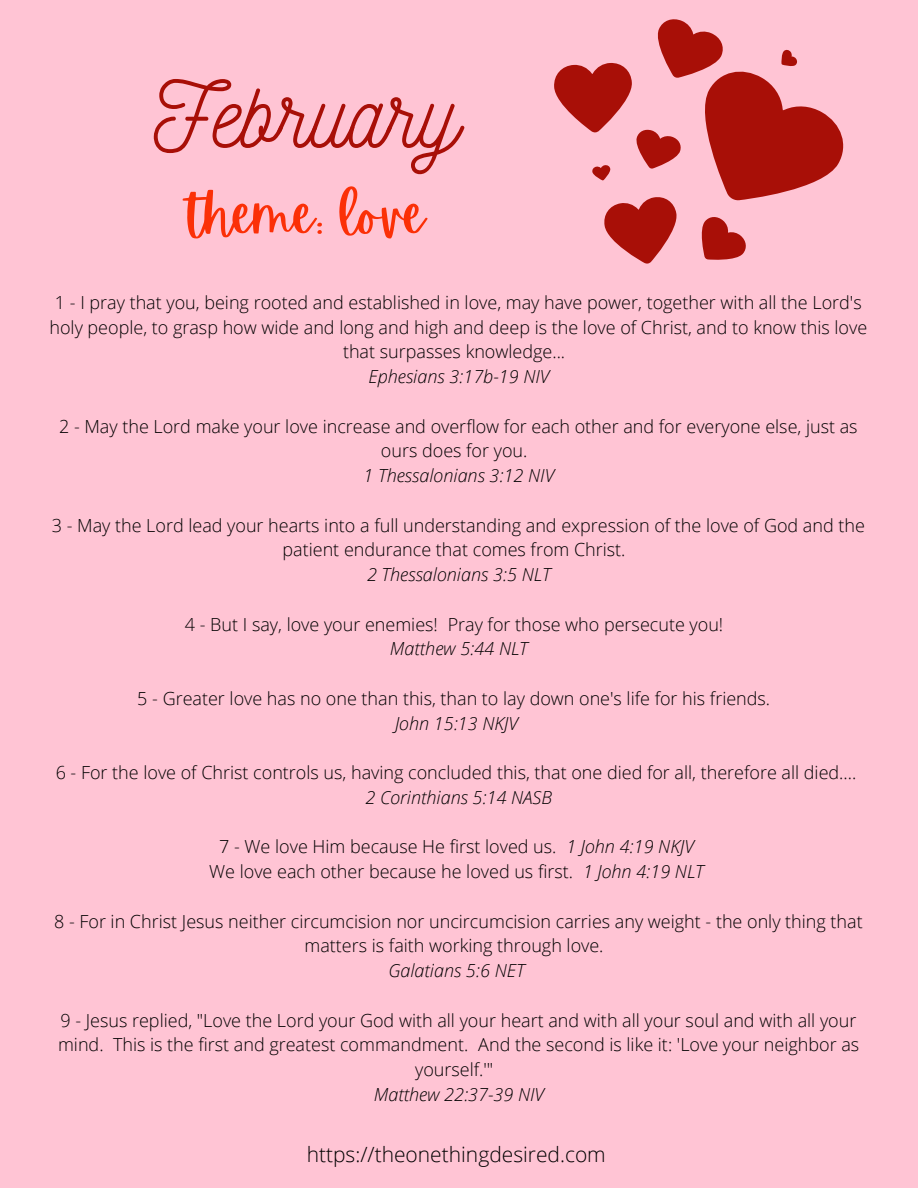
<style>
.page{position:relative;width:918px;height:1188px;background:#ffc4d4}
.page>*{position:absolute;margin:0;border:0;box-sizing:border-box;transform-origin:0 0}
.t1{font:93px "Nickainley";color:#a80f07}
.t2{font:54px "Apricots";color:#fb3007}
.t3{font:300 21px "Open Sans";color:#000}
.t4{font:300 18px/24.8px "Open Sans";color:#000;text-align:center}
.t5{font:italic 300 18px "Open Sans";color:#000}
.s1{font-style:italic}
</style>
<div class="page">
<svg style="left:554px;top:19px;width:290px;height:245px"></svg>
<p class="t1" style="left:154px;top:55px;width:307px">February</p>
<p class="t2" style="left:188px;top:184px;width:239px">theme: love</p>
<p class="t4" style="left:49px;top:290px;width:819px">1 - I pray that you, being rooted and established in love, may have power, together with all the Lord's holy people, to grasp how wide and long and high and deep is the love of Christ, and to know this love that surpasses knowledge...</p>
<p class="t5" style="left:368px;top:364px;width:182px">Ephesians 3:17b-19 NIV</p>
<p class="t4" style="left:59px;top:413px;width:800px">2 - May the Lord make your love increase and overflow for each other and for everyone else, just as ours does for you.</p>
<p class="t5" style="left:364px;top:463px;width:192px">1 Thessalonians 3:12 NIV</p>
<p class="t4" style="left:52px;top:512px;width:815px">3 - May the Lord lead your hearts into a full understanding and expression of the love of God and the patient endurance that comes from Christ.</p>
<p class="t5" style="left:367px;top:562px;width:185px">2 Thessalonians 3:5 NLT</p>
<p class="t4" style="left:185px;top:611px;width:540px">4 - But I say, love your enemies! Pray for those who persecute you!</p>
<p class="t5" style="left:390px;top:636px;width:140px">Matthew 5:44 NLT</p>
<p class="t4" style="left:137px;top:686px;width:634px">5 - Greater love has no one than this, than to lay down one's life for his friends.</p>
<p class="t5" style="left:395px;top:710px;width:124px">John 15:13 NKJV</p>
<p class="t4" style="left:56px;top:760px;width:802px">6 - For the love of Christ controls us, having concluded this, that one died for all, therefore all died....</p>
<p class="t5" style="left:366px;top:785px;width:188px">2 Corinthians 5:14 NASB</p>
<p class="t4" style="left:219px;top:834px;width:476px">7 - We love Him because He first loved us. <span class="s1">1 John 4:19 NKJV</span></p>
<p class="t4" style="left:209px;top:859px;width:496px">We love each other because he loved us first. <span class="s1">1 John 4:19 NLT</span></p>
<p class="t4" style="left:54px;top:908px;width:810px">8 - For in Christ Jesus neither circumcision nor uncircumcision carries any weight - the only thing that matters is faith working through love.</p>
<p class="t5" style="left:388px;top:958px;width:138px">Galatians 5:6 NET</p>
<p class="t4" style="left:58px;top:1007px;width:803px">9 - Jesus replied, "Love the Lord your God with all your heart and with all your soul and with all your mind. This is the first and greatest commandment. And the second is like it: 'Love your neighbor as yourself.'"</p>
<p class="t5" style="left:374px;top:1082px;width:172px">Matthew 22:37-39 NIV</p>
<p class="t3" style="left:307px;top:1140px;width:301px">https://theonethingdesired.com</p>
</div>
